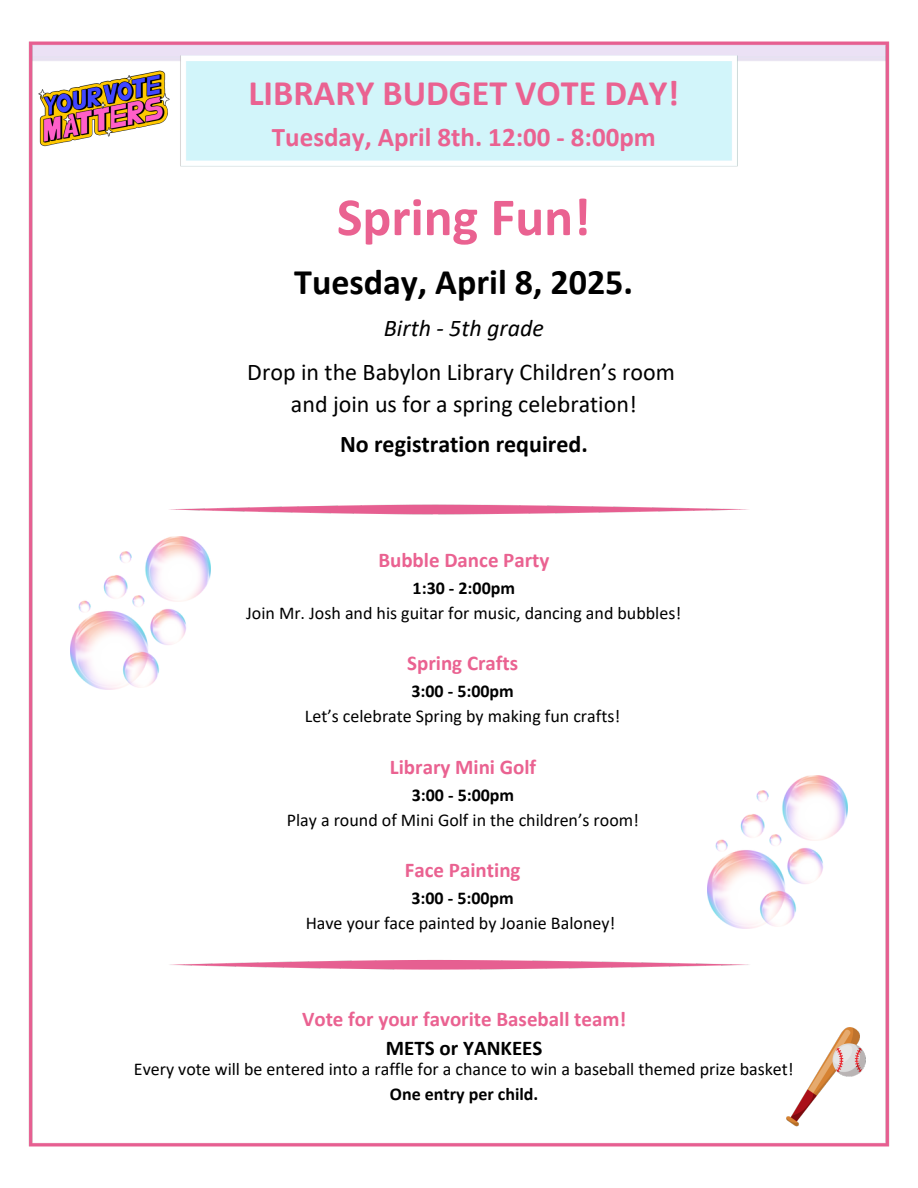
<style>
.page{position:relative;width:918px;height:1188px;background:#fff}
.page>*{position:absolute;margin:0;border:0;box-sizing:border-box;transform-origin:0 0}
.t1{font:700 54px "Calibri";color:#ea6291}
.t2{font:700 36px "Calibri";color:#ea6291}
.t3{font:700 36px "Calibri";color:#000}
.t4{font:700 27px "Calibri";color:#ea6291}
.t5{font:24px/43.8px "Calibri";color:#000;text-align:center}
.t6{font:700 21px "Calibri";color:#ea6291}
.t7{font:700 21px "Calibri";color:#000}
.t8{font:18px/24.8px "Calibri";color:#000;text-align:center}
.s1{font-style:italic}
.s2{font-weight:700}
</style>
<div class="page">
<img style="left:28px;top:41px;width:862px;height:1106px">
<img style="left:707px;top:775px;width:141px;height:153px">
<img style="left:70px;top:537px;width:141px;height:153px">
<p class="t2" style="left:248px;top:78px;width:432px">LIBRARY BUDGET VOTE DAY!</p>
<p class="t4" style="left:272px;top:125px;width:385px">Tuesday, April 8th. 12:00 - 8:00pm</p>
<p class="t1" style="left:337px;top:195px;width:255px">Spring Fun!</p>
<p class="t3" style="left:294px;top:267px;width:340px">Tuesday, April 8, 2025.</p>
<p class="t5" style="left:247px;top:308px;width:429px"><span class="s1">Birth - 5th grade<br></span>Drop in the Babylon Library Children’s room</p>
<p class="t5" style="left:291px;top:385px;width:347px;line-height:40.5px">and join us for a spring celebration!<br><span class="s2">No registration required.</span></p>
<p class="t6" style="left:378px;top:551px;width:173px">Bubble Dance Party</p>
<p class="t8" style="left:246px;top:577px;width:437px"><span class="s2">1:30 - 2:00pm<br></span>Join Mr. Josh and his guitar for music, dancing and bubbles!</p>
<p class="t6" style="left:407px;top:655px;width:112px">Spring Crafts</p>
<h1 class="t8" style="left:305px;top:680px;width:317px"><span class="s2">3:00 - 5:00pm<br></span>Let’s celebrate Spring by making fun crafts!</h1>
<p class="t6" style="left:390px;top:758px;width:148px">Library Mini Golf</p>
<p class="t8" style="left:287px;top:784px;width:354px"><span class="s2">3:00 - 5:00pm<br></span>Play a round of Mini Golf in the children’s room!</p>
<h2 class="t6" style="left:405px;top:862px;width:117px">Face Painting</h2>
<p class="t8" style="left:306px;top:887px;width:311px"><span class="s2">3:00 - 5:00pm<br></span>Have your face painted by Joanie Baloney!</p>
<p class="t6" style="left:302px;top:1010px;width:326px">Vote for your favorite Baseball team!</p>
<p class="t7" style="left:386px;top:1039px;width:158px">METS or YANKEES</p>
<p class="t8" style="left:134px;top:1058px;width:661px">Every vote will be entered into a raffle for a chance to win a baseball themed prize basket!<br><span class="s2">One entry per child.</span></p>
</div>
